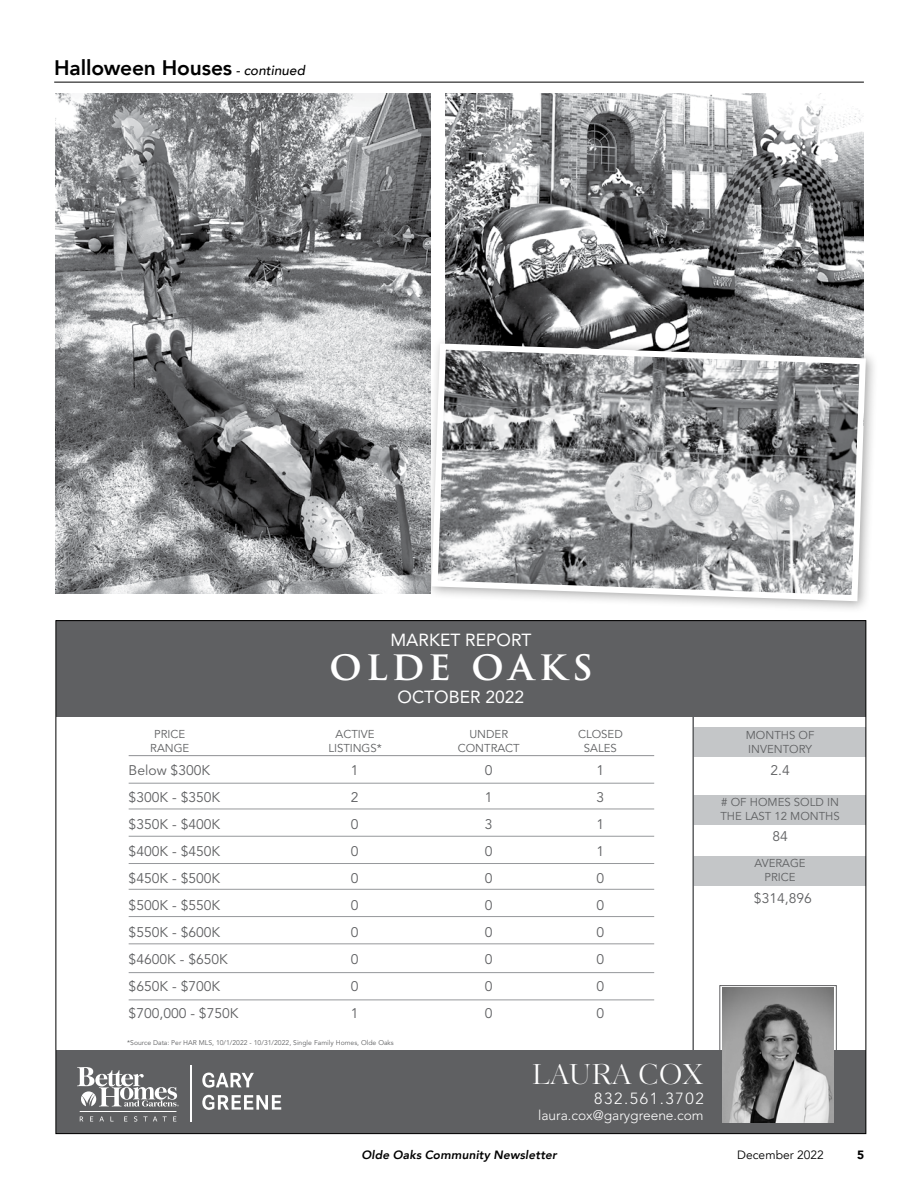
<style>
.page{position:relative;width:918px;height:1188px;background:#fff}
.page>*{position:absolute;margin:0;border:0;box-sizing:border-box;transform-origin:0 0}
.t1{font:600 40.05px "Trajan Pro 3";letter-spacing:.1em;color:#fff}
.t2{font:27.45px "Kudryashev Display Contrast";letter-spacing:.005em;color:#fff}
.t3{font:800 21px "Avenir";letter-spacing:-.01em;color:#000}
.t4{font:17.4px "Avenir LT Std";color:#fff}
.t5{font:300 16.05px "Avenir LT Std";letter-spacing:.1em;color:#fff}
.t6{font:13.95px/27px "Avenir LT Std";color:#5f6062;text-align:justify}
.t7{font:300 13.8px "Avenir LT Std";color:#fff}
.t8{font:italic 800 12px "Avenir";letter-spacing:.01em;color:#000}
.t9{font:12px "Avenir";letter-spacing:.005em;color:#000}
.t10{font:900 12px "Avenir";color:#000}
.t11{font:11.4px/13.6px "Avenir LT Std";color:#5f6062;text-align:center}
.t12{font:6.9px "Avenir LT Std";color:#5f6062}
.s1{font-weight:500;font-style:italic;font-size:13.5px}
</style>
<div class="page">
<hr style="left:54px;top:82px;width:810px;height:1px;background:#000">
<img style="left:55px;top:93px;width:376px;height:501px">
<img style="left:446px;top:93px;width:418px;height:242px">
<div style="left:423px;top:335px;width:455px;height:279px;background:#000;opacity:.35"></div>
<svg style="left:428px;top:340px;width:441px;height:264px"></svg>
<div style="left:693px;top:795px;width:173px;height:30px;background:#c4c6c8"></div>
<div style="left:693px;top:727px;width:173px;height:30px;background:#c4c6c8"></div>
<div style="left:693px;top:856px;width:173px;height:30px;background:#c4c6c8"></div>
<div style="left:56px;top:621px;width:810px;height:96px;background:#5f6062"></div>
<div style="left:56px;top:1050px;width:810px;height:84px;background:#5f6062"></div>
<svg style="left:77px;top:1067px;width:102px;height:55px"></svg>
<hr style="left:190px;top:1065px;width:1px;height:56px;background:#fff">
<svg style="left:202px;top:1073px;width:52px;height:15px"></svg>
<svg style="left:202px;top:1095px;width:79px;height:15px"></svg>
<img style="left:723px;top:988px;width:110px;height:134px">
<hr style="left:129px;top:783px;width:525px;height:1px;background:#96989b">
<hr style="left:129px;top:755px;width:525px;height:1px;background:#96989b">
<hr style="left:129px;top:809px;width:525px;height:1px;background:#96989b">
<hr style="left:129px;top:836px;width:525px;height:1px;background:#96989b">
<hr style="left:129px;top:889px;width:525px;height:1px;background:#96989b">
<hr style="left:129px;top:916px;width:525px;height:1px;background:#96989b">
<hr style="left:129px;top:943px;width:525px;height:1px;background:#96989b">
<hr style="left:129px;top:972px;width:525px;height:1px;background:#96989b">
<hr style="left:129px;top:1000px;width:525px;height:1px;background:#96989b">
<hr style="left:129px;top:863px;width:525px;height:1px;background:#96989b">
<hr style="left:692px;top:714px;width:2px;height:336px;background:#5f6062">
<div style="left:719px;top:985px;width:118px;height:148px;border:1px solid #5f6062"></div>
<h3 class="t3" style="left:54px;top:51px;width:252px">Halloween Houses <span class="s1">- continued</span></h3>
<p class="t4" style="left:390px;top:630px;width:142px">MARKET REPORT</p>
<h1 class="t1" style="left:329px;top:637px;width:265px">OLDE OAKS</h1>
<p class="t4" style="left:397px;top:687px;width:128px">OCTOBER 2022</p>
<p class="t11" style="left:150px;top:727px;width:41px">PRICE<br>RANGE</p>
<p class="t11" style="left:578px;top:727px;width:46px">CLOSED<br>SALES</p>
<p class="t11" style="left:746px;top:729px;width:70px;text-align:left">MONTHS OF<br>INVENTORY</p>
<p class="t11" style="left:328px;top:727px;width:55px">ACTIVE<br>LISTINGS*</p>
<p class="t11" style="left:458px;top:727px;width:64px">UNDER<br>CONTRACT</p>
<p class="t6" style="left:129px;top:757px;width:111px;text-align:left">Below $300K $300K - $350K $350K - $400K $400K - $450K $450K - $500K $500K - $550K $550K - $600K $4600K - $650K $650K - $700K $700,000 - $750K</p>
<p class="t6" style="left:351px;top:757px;width:9px">1<br>2<br>0<br>0<br>0<br>0<br>0<br>0<br>0<br>1</p>
<p class="t6" style="left:485px;top:757px;width:9px">0<br>1<br>3<br>0<br>0<br>0<br>0<br>0<br>0<br>0</p>
<p class="t6" style="left:597px;top:757px;width:9px">1<br>3<br>1<br>1<br>0<br>0<br>0<br>0<br>0<br>0</p>
<p class="t6" style="left:771px;top:757px;width:21px">2.4</p>
<p class="t11" style="left:720px;top:796px;width:121px;text-align:left"># OF HOMES SOLD IN<br>THE LAST 12 MONTHS</p>
<p class="t6" style="left:772px;top:823px;width:17px">84</p>
<p class="t11" style="left:755px;top:857px;width:53px">AVERAGE<br>PRICE</p>
<p class="t6" style="left:754px;top:885px;width:59px">$314,896</p>
<p class="t12" style="left:127px;top:1039px;width:268px">*Source Data: Per HAR MLS, 10/1/2022 - 10/31/2022, Single Family Homes, Olde Oaks</p>
<h2 class="t2" style="left:532px;top:1057px;width:173px">LAURA COX</h2>
<p class="t5" style="left:594px;top:1089px;width:111px">832.561.3702</p>
<p class="t7" style="left:538px;top:1107px;width:167px">laura.cox@garygreene.com</p>
<p class="t8" style="left:361px;top:1148px;width:197px">Olde Oaks Community Newsletter</p>
<p class="t9" style="left:737px;top:1148px;width:88px">December 2022</p>
<p class="t10" style="left:857px;top:1145px;width:9px">5</p>
</div>
